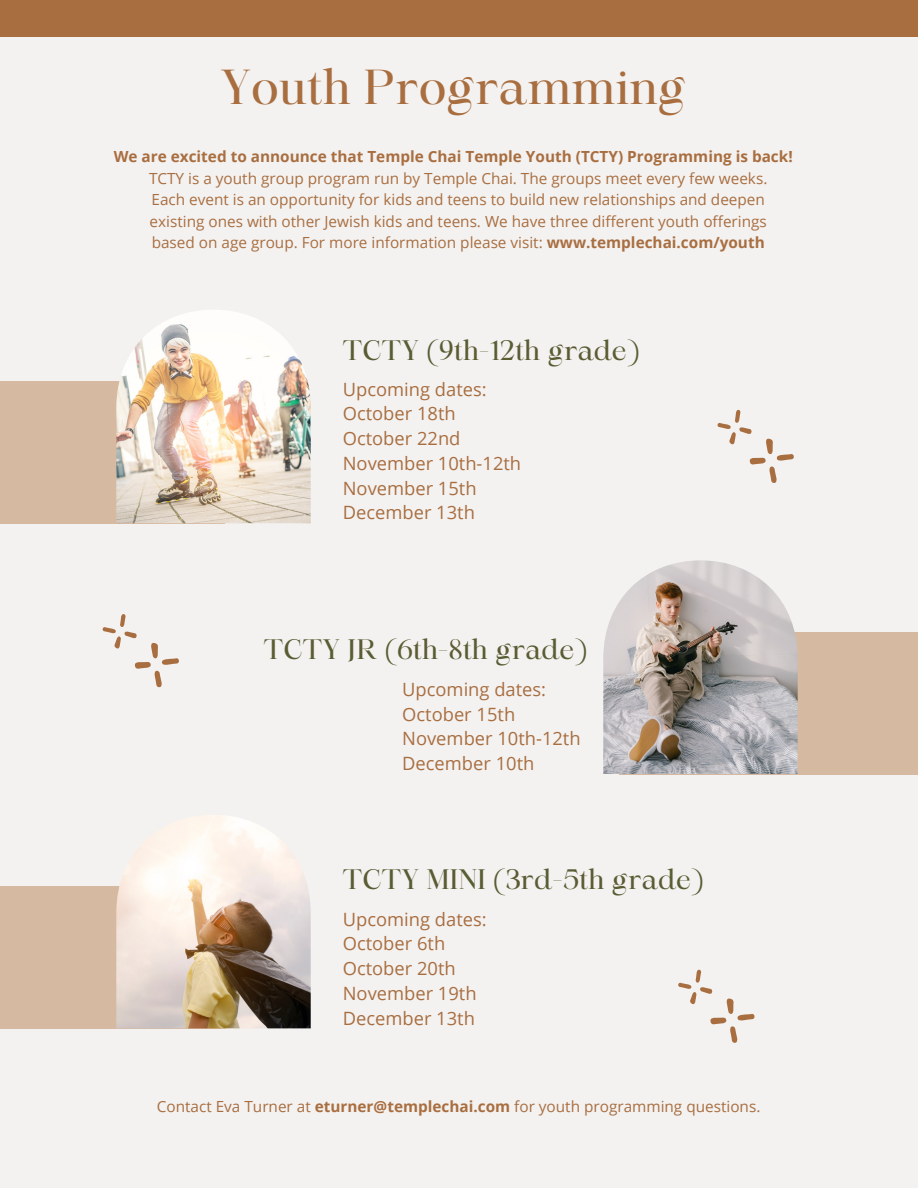
<style>
.page{position:relative;width:918px;height:1188px;background:#f3f2f1}
.page>*{position:absolute;margin:0;border:0;box-sizing:border-box;transform-origin:0 0}
.t1{font:47.1px "Maharlika";color:#a96e40}
.t2{font:27px "Maharlika";color:#5a5c33}
.t3{font:18.3px/24.8px "Open Sans";color:#a96e40}
.t4{font:15.3px/21.3px "Open Sans";color:#a96e40}
.t5{font:700 15.3px "Open Sans";color:#a96e40}
.s1{font-weight:700}
</style>
<div class="page">
<div style="left:0;top:381px;width:225px;height:143px;background:#d6b9a1"></div>
<img style="left:116px;top:310px;width:195px;height:213px">
<div style="left:0;top:0;width:918px;height:37px;background:#a96e40"></div>
<svg style="left:102px;top:614px;width:77px;height:73px"></svg>
<svg style="left:717px;top:409px;width:77px;height:74px"></svg>
<div style="left:620px;top:632px;width:298px;height:142px;background:#d6b9a1"></div>
<img style="left:603px;top:560px;width:195px;height:214px">
<div style="left:0;top:886px;width:225px;height:143px;background:#d6b9a1"></div>
<img style="left:116px;top:815px;width:195px;height:213px">
<svg style="left:678px;top:969px;width:77px;height:74px"></svg>
<p class="t1" style="left:221px;top:68px;width:467px">Youth Programming</p>
<p class="t5" style="left:114px;top:146px;width:681px">We are excited to announce that Temple Chai Temple Youth (TCTY) Programming is back!</p>
<p class="t4" style="left:149px;top:167px;width:620px">TCTY is a youth group program run by Temple Chai. The groups meet every few weeks.<br>Each event is an opportunity for kids and teens to build new relationships and deepen existing ones with other Jewish kids and teens. We have three different youth offerings based on age group. For more information please visit: <span class="s1">www.templechai.com/youth</span></p>
<p class="t2" style="left:342px;top:339px;width:298px">TCTY (9th-12th grade)</p>
<p class="t3" style="left:343px;top:376px;width:145px">Upcoming dates:</p>
<p class="t3" style="left:343px;top:401px;width:114px">October 18th</p>
<p class="t3" style="left:343px;top:426px;width:119px">October 22nd</p>
<p class="t3" style="left:343px;top:450px;width:180px">November 10th-12th</p>
<p class="t3" style="left:343px;top:475px;width:135px">November 15th</p>
<p class="t3" style="left:343px;top:500px;width:134px">December 13th</p>
<p class="t2" style="left:263px;top:638px;width:325px">TCTY JR (6th-8th grade)</p>
<p class="t3" style="left:402px;top:676px;width:145px">Upcoming dates:</p>
<p class="t3" style="left:402px;top:701px;width:180px">October 15th<br>November 10th-12th</p>
<p class="t3" style="left:402px;top:751px;width:134px">December 10th</p>
<p class="t2" style="left:342px;top:869px;width:362px">TCTY MINI (3rd-5th grade)</p>
<p class="t3" style="left:343px;top:906px;width:145px">Upcoming dates:</p>
<p class="t3" style="left:343px;top:931px;width:135px">October 6th<br>October 20th<br>November 19th<br>December 13th</p>
<p class="t4" style="left:157px;top:1095px;width:605px">Contact Eva Turner at <span class="s1">eturner@templechai.com</span> for youth programming questions.</p>
</div>
